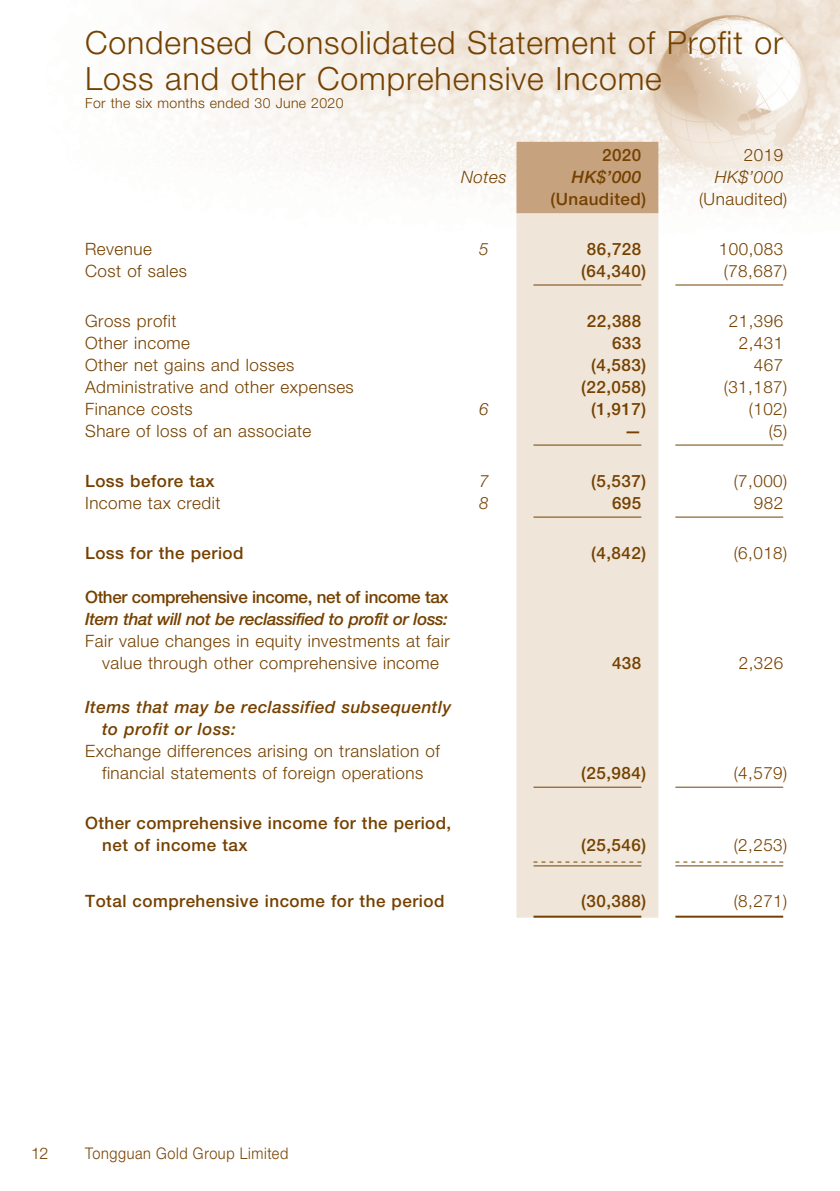
<style>
.page{position:relative;width:840px;height:1191px;background:#fff}
.page>*{position:absolute;margin:0;border:0;box-sizing:border-box;transform-origin:0 0}
.t1{font:300 32px/36px "Helvetica Neue";letter-spacing:.025em;color:#754100}
.t2{font:300 17px/22px "Helvetica Neue";letter-spacing:.03em;color:#754100;text-align:center}
.t3{font:500 17px/22px "Helvetica Neue";letter-spacing:.03em;color:#754100}
.t4{font:italic 500 17px/22px "Helvetica Neue";letter-spacing:.025em;color:#754100}
.t5{font:italic 500 17px "Helvetica Neue";letter-spacing:-.02em;color:#754100}
.t6{font:500 17px "Helvetica Neue";letter-spacing:-.02em;color:#754100}
.t7{font:italic 300 17px "Helvetica Neue";letter-spacing:.03em;color:#754100}
.t8{font:300 16px "Helvetica Neue";letter-spacing:.045em;color:#754100;scale:.9 1}
.t9{font:300 16px "Helvetica Neue";letter-spacing:.045em;color:#754100}
.t10{font:300 14px "Helvetica Neue";letter-spacing:.03em;color:#754100}
</style>
<div class="page">
<img style="left:159px;top:0;width:680px;height:918px">
<div style="left:516px;top:142px;width:142px;height:71px;background:#c6a27e"></div>
<div style="left:516px;top:213px;width:142px;height:704px;background:#efe5d8"></div>
<hr style="left:533px;top:284px;width:108px;height:1px;background:#754100">
<hr style="left:675px;top:284px;width:107px;height:1px;background:#754100">
<hr style="left:533px;top:444px;width:108px;height:1px;background:#754100">
<hr style="left:675px;top:444px;width:107px;height:1px;background:#754100">
<hr style="left:533px;top:516px;width:108px;height:1px;background:#754100">
<hr style="left:675px;top:516px;width:107px;height:1px;background:#754100">
<hr style="left:533px;top:786px;width:108px;height:1px;background:#754100">
<hr style="left:675px;top:786px;width:107px;height:1px;background:#754100">
<svg style="left:533px;top:861px;width:108px;height:1px"></svg>
<hr style="left:533px;top:865px;width:108px;height:1px;background:#754100">
<svg style="left:675px;top:861px;width:107px;height:1px"></svg>
<hr style="left:675px;top:865px;width:107px;height:1px;background:#754100">
<hr style="left:533px;top:915px;width:108px;height:2px;background:#754100">
<hr style="left:675px;top:915px;width:107px;height:2px;background:#754100">
<h1 class="t1" style="left:85px;top:27px;width:699px">Condensed Consolidated Statement of Profit or<br>Loss and other Comprehensive Income</h1>
<p class="t10" style="left:85px;top:98px;width:260px">For the six months ended 30 June 2020</p>
<p class="t3" style="left:601px;top:146px;width:41px">2020</p>
<p class="t2" style="left:743px;top:146px;width:41px">2019</p>
<p class="t7" style="left:461px;top:171px;width:47px">Notes</p>
<p class="t4" style="left:571px;top:168px;width:71px">HK$’000</p>
<p class="t7" style="left:714px;top:171px;width:70px">HK$’000</p>
<p class="t3" style="left:550px;top:190px;width:97px">(Unaudited)</p>
<p class="t2" style="left:698px;top:190px;width:90px">(Unaudited)</p>
<p class="t2" style="left:85px;top:240px;width:68px">Revenue</p>
<p class="t7" style="left:479px;top:243px;width:11px">5</p>
<p class="t3" style="left:586px;top:240px;width:56px">86,728</p>
<p class="t2" style="left:718px;top:240px;width:66px">100,083</p>
<p class="t2" style="left:85px;top:262px;width:103px">Cost of sales</p>
<p class="t3" style="left:581px;top:262px;width:66px">(64,340)</p>
<p class="t2" style="left:723px;top:262px;width:65px">(78,687)</p>
<p class="t2" style="left:85px;top:312px;width:93px">Gross profit</p>
<p class="t3" style="left:586px;top:312px;width:56px">22,388</p>
<p class="t2" style="left:728px;top:312px;width:56px">21,396</p>
<p class="t2" style="left:85px;top:334px;width:106px">Other income</p>
<p class="t3" style="left:611px;top:334px;width:31px">633</p>
<p class="t2" style="left:738px;top:334px;width:46px">2,431</p>
<p class="t2" style="left:85px;top:356px;width:210px">Other net gains and losses</p>
<p class="t3" style="left:591px;top:356px;width:56px">(4,583)</p>
<p class="t2" style="left:753px;top:356px;width:31px">467</p>
<p class="t2" style="left:85px;top:378px;width:270px">Administrative and other expenses</p>
<p class="t3" style="left:581px;top:378px;width:66px">(22,058)</p>
<p class="t2" style="left:723px;top:378px;width:65px">(31,187)</p>
<p class="t2" style="left:85px;top:400px;width:109px">Finance costs</p>
<p class="t7" style="left:479px;top:403px;width:11px">6</p>
<p class="t3" style="left:591px;top:400px;width:56px">(1,917)</p>
<p class="t2" style="left:748px;top:400px;width:40px">(102)</p>
<p class="t2" style="left:85px;top:422px;width:227px">Share of loss of an associate</p>
<p class="t3" style="left:624px;top:422px;width:18px">—</p>
<p class="t2" style="left:768px;top:422px;width:20px">(5)</p>
<p class="t3" style="left:85px;top:472px;width:131px">Loss before tax</p>
<p class="t7" style="left:479px;top:475px;width:11px">7</p>
<p class="t3" style="left:591px;top:472px;width:56px">(5,537)</p>
<p class="t2" style="left:733px;top:472px;width:55px">(7,000)</p>
<p class="t2" style="left:85px;top:494px;width:137px">Income tax credit</p>
<p class="t7" style="left:479px;top:497px;width:11px">8</p>
<p class="t3" style="left:611px;top:494px;width:31px">695</p>
<p class="t2" style="left:753px;top:494px;width:31px">982</p>
<p class="t3" style="left:85px;top:544px;width:160px">Loss for the period</p>
<p class="t3" style="left:591px;top:544px;width:56px">(4,842)</p>
<p class="t2" style="left:733px;top:544px;width:55px">(6,018)</p>
<p class="t6" style="left:85px;top:591px;width:365px">Other comprehensive income, net of income tax</p>
<p class="t5" style="left:85px;top:613px;width:364px">Item that will not be reclassified to profit or loss:</p>
<p class="t2" style="left:85px;top:632px;width:366px">Fair value changes in equity investments at fair value through other comprehensive income</p>
<p class="t3" style="left:611px;top:654px;width:31px">438</p>
<p class="t2" style="left:738px;top:654px;width:46px">2,326</p>
<p class="t4" style="left:102px;top:698px;width:350px;text-indent:-17px">Items that may be reclassified subsequently to profit or loss:</p>
<p class="t2" style="left:85px;top:742px;width:356px">Exchange differences arising on translation of financial statements of foreign operations</p>
<p class="t3" style="left:102px;top:814px;width:350px;text-indent:-17px">Other comprehensive income for the period, net of income tax</p>
<p class="t3" style="left:581px;top:764px;width:66px">(25,984)</p>
<p class="t2" style="left:733px;top:764px;width:55px">(4,579)</p>
<p class="t3" style="left:581px;top:836px;width:66px">(25,546)</p>
<p class="t2" style="left:733px;top:836px;width:55px">(2,253)</p>
<p class="t3" style="left:85px;top:891px;width:360px">Total comprehensive income for the period</p>
<p class="t3" style="left:581px;top:891px;width:66px">(30,388)</p>
<p class="t2" style="left:733px;top:891px;width:55px">(8,271)</p>
<p class="t9" style="left:31px;top:1147px;width:19px">12</p>
<p class="t8" style="left:85px;top:1147px;width:227px">Tongguan Gold Group Limited</p>
</div>
